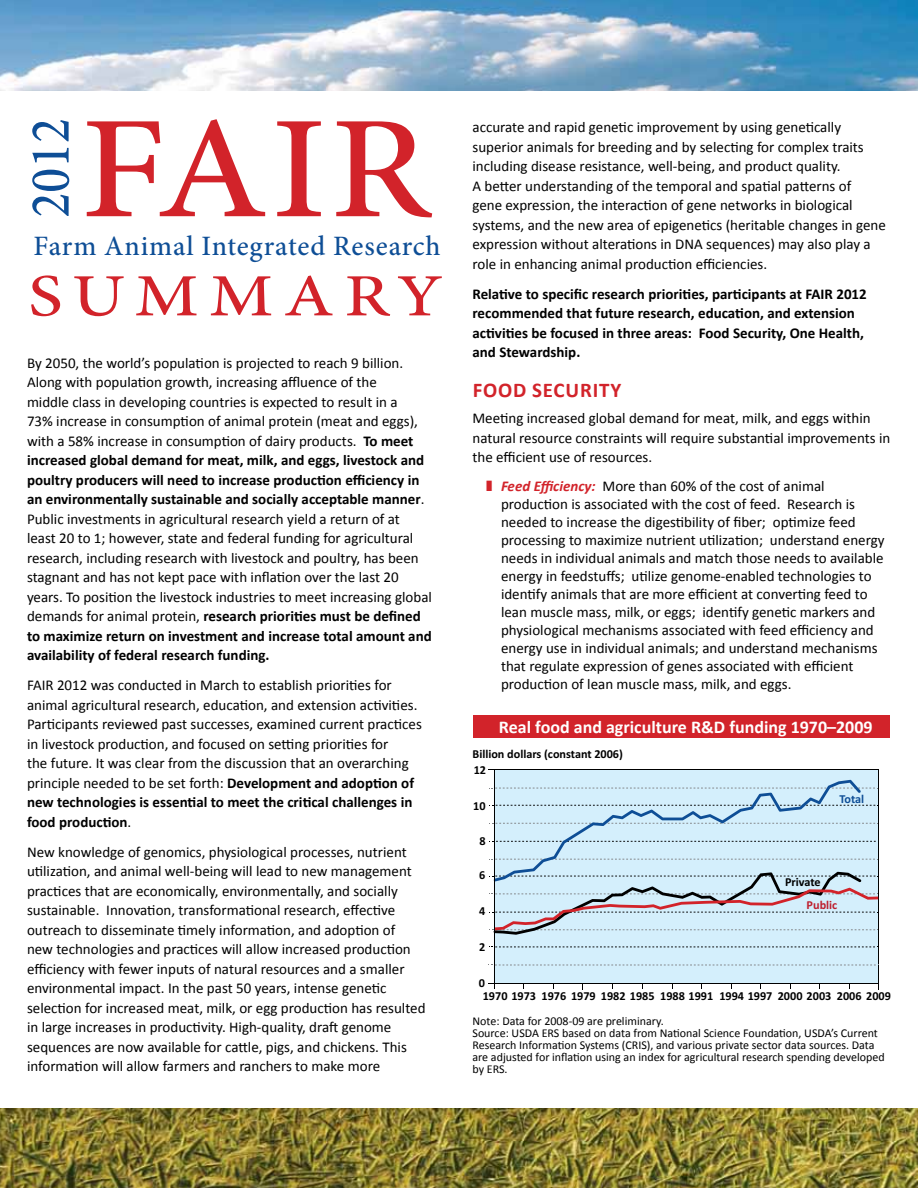
<style>
.page{position:relative;width:918px;height:1188px;background:#fff}
.page>*{position:absolute;margin:0;border:0;box-sizing:border-box;transform-origin:0 0}
.t1{font:500 145.8px "Minion Pro";color:#d2232a;scale:1.1 1}
.t2{font:500 60px "Minion Pro";letter-spacing:.14em;color:#d2232a;scale:1.2 1}
.t3{font:500 57.3px "Minion Pro";color:#0e4e96;scale:.9 1}
.t4{font:500 28.05px "Minion Pro";letter-spacing:.03em;color:#0e4e96}
.t5{font:700 21px "Calibri";letter-spacing:.04em;color:#d2232a}
.t6{font:700 18px "Calibri";color:#fff}
.t7{font:15px/19.5px "Calibri";color:#000}
.t8{font:700 15px/19.5px "Calibri";color:#000}
.t9{font:700 12.15px/15.6px "Calibri";color:#000}
.t10{font:700 12.15px "Calibri";color:#be1e2d}
.t11{font:700 12.15px "Calibri";letter-spacing:-.005em;color:#0e4e96}
.t12{font:12px/12px "Calibri";color:#000}
.s1{font-weight:700}
.s2{font-weight:700;font-style:italic;color:#d2232a}
</style>
<div class="page">
<img style="left:0;top:1108px;width:918px;height:80px">
<img style="left:0;top:0;width:918px;height:91px">
<div style="left:473px;top:716px;width:417px;height:22px;background:#d2232a"></div>
<div style="left:495px;top:770px;width:383px;height:213px;background:#d4effc"></div>
<hr style="left:489px;top:769px;width:389px;height:1px;background:#000">
<svg style="left:489px;top:946px;width:389px;height:1px"></svg>
<hr style="left:878px;top:769px;width:1px;height:220px;background:#000">
<svg style="left:495px;top:965px;width:383px;height:1px"></svg>
<hr style="left:488px;top:983px;width:390px;height:1px;background:#000">
<svg style="left:489px;top:780px;width:390px;height:155px;background:#c8deeb"></svg>
<hr style="left:494px;top:770px;width:1px;height:219px;background:#000">
<h3 class="t3" style="left:12px;top:218px;width:112px;rotate:-90deg">2012</h3>
<h1 class="t1" style="left:80px;top:71px;width:320px">FAIR</h1>
<h3 class="t4" style="left:33px;top:227px;width:409px">Farm Animal Integrated Research</h3>
<h2 class="t2" style="left:28px;top:256px;width:347px">summary</h2>
<p class="t7" style="left:27px;top:353px;width:406px">By 2050, the world’s population is projected to reach 9 billion.<br>Along with population growth, increasing affluence of the<br>middle class in developing countries is expected to result in a<br>73% increase in consumption of animal protein (meat and eggs), with a 58% increase in consumption of dairy products. <span class="s1">To meet increased global demand for meat, milk, and eggs, livestock and poultry producers will need to increase production efficiency in an environmentally sustainable and socially acceptable manner</span>.<br>Public investments in agricultural research yield a return of at least 20 to 1; however, state and federal funding for agricultural research, including research with livestock and poultry, has been stagnant and has not kept pace with inflation over the last 20 years. To position the livestock industries to meet increasing global demands for animal protein, <span class="s1">research priorities must be defined to maximize return on investment and increase total amount and availability of federal research funding.</span></p>
<p class="t7" style="left:27px;top:675px;width:396px">FAIR 2012 was conducted in March to establish priorities for animal agricultural research, education, and extension activities.<br>Participants reviewed past successes, examined current practices in livestock production, and focused on setting priorities for<br>the future. It was clear from the discussion that an overarching principle needed to be set forth: <span class="s1">Development and adoption of new technologies is essential to meet the critical challenges in food production</span>.</p>
<p class="t7" style="left:27px;top:842px;width:400px">New knowledge of genomics, physiological processes, nutrient utilization, and animal well-being will lead to new management practices that are economically, environmentally, and socially sustainable. Innovation, transformational research, effective outreach to disseminate timely information, and adoption of<br>new technologies and practices will allow increased production efficiency with fewer inputs of natural resources and a smaller environmental impact. In the past 50 years, intense genetic selection for increased meat, milk, or egg production has resulted in large increases in productivity. High-quality, draft genome sequences are now available for cattle, pigs, and chickens. This information will allow farmers and ranchers to make more</p>
<p class="t7" style="left:472px;top:118px;width:415px">accurate and rapid genetic improvement by using genetically superior animals for breeding and by selecting for complex traits including disease resistance, well-being, and product quality.<br>A better understanding of the temporal and spatial patterns of<br>gene expression, the interaction of gene networks in biological systems, and the new area of epigenetics (heritable changes in gene expression without alterations in DNA sequences) may also play a role in enhancing animal production efficiencies.</p>
<p class="t8" style="left:472px;top:284px;width:396px">Relative to specific research priorities, participants at FAIR 2012 recommended that future research, education, and extension activities be focused in three areas: Food Security, One Health, and Stewardship.</p>
<h3 class="t5" style="left:473px;top:377px;width:26px">Food</h3>
<h3 class="t5" style="left:532px;top:377px;width:91px">Security</h3>
<p class="t7" style="left:472px;top:409px;width:419px">Meeting increased global demand for meat, milk, and eggs within natural resource constraints will require substantial improvements in the efficient use of resources.</p>
<p class="t7" style="left:501px;top:477px;width:385px;line-height:18px"><span class="s2">Feed Efficiency:</span> More than 60% of the cost of animal production is associated with the cost of feed. Research is needed to increase the digestibility of fiber; optimize feed processing to maximize nutrient utilization; understand energy needs in individual animals and match those needs to available energy in feedstuffs; utilize genome-enabled technologies to identify animals that are more efficient at converting feed to lean muscle mass, milk, or eggs; identify genetic markers and physiological mechanisms associated with feed efficiency and energy use in individual animals; and understand mechanisms that regulate expression of genes associated with efficient production of lean muscle mass, milk, and eggs.</p>
<p class="t6" style="left:499px;top:715px;width:375px">Real food and agriculture R&amp;D funding 1970–2009</p>
<p class="t9" style="left:472px;top:747px;width:152px">Billion dollars (constant 2006)<br>12</p>
<p class="t9" style="left:473px;top:798px;width:14px">10</p>
<p class="t9" style="left:479px;top:834px;width:8px">8</p>
<p class="t9" style="left:479px;top:868px;width:8px">6</p>
<p class="t9" style="left:479px;top:904px;width:8px">4</p>
<p class="t9" style="left:479px;top:939px;width:8px">2</p>
<p class="t9" style="left:483px;top:976px;width:410px;line-height:13.5px;text-indent:-4px">0<br>1970 1973 1976 1979 1982 1985 1988 1991 1994 1997 2000 2003 2006 2009</p>
<p class="t11" style="left:840px;top:791px;width:26px">Total</p>
<p class="t9" style="left:785px;top:875px;width:37px">Private</p>
<p class="t10" style="left:807px;top:897px;width:32px">Public</p>
<p class="t12" style="left:472px;top:1015px;width:414px">Note: Data for 2008-09 are preliminary.<br>Source: USDA ERS based on data from National Science Foundation, USDA’s Current Research Information Systems (CRIS), and various private sector data sources. Data are adjusted for inflation using an index for agricultural research spending developed by ERS.</p>
</div>
